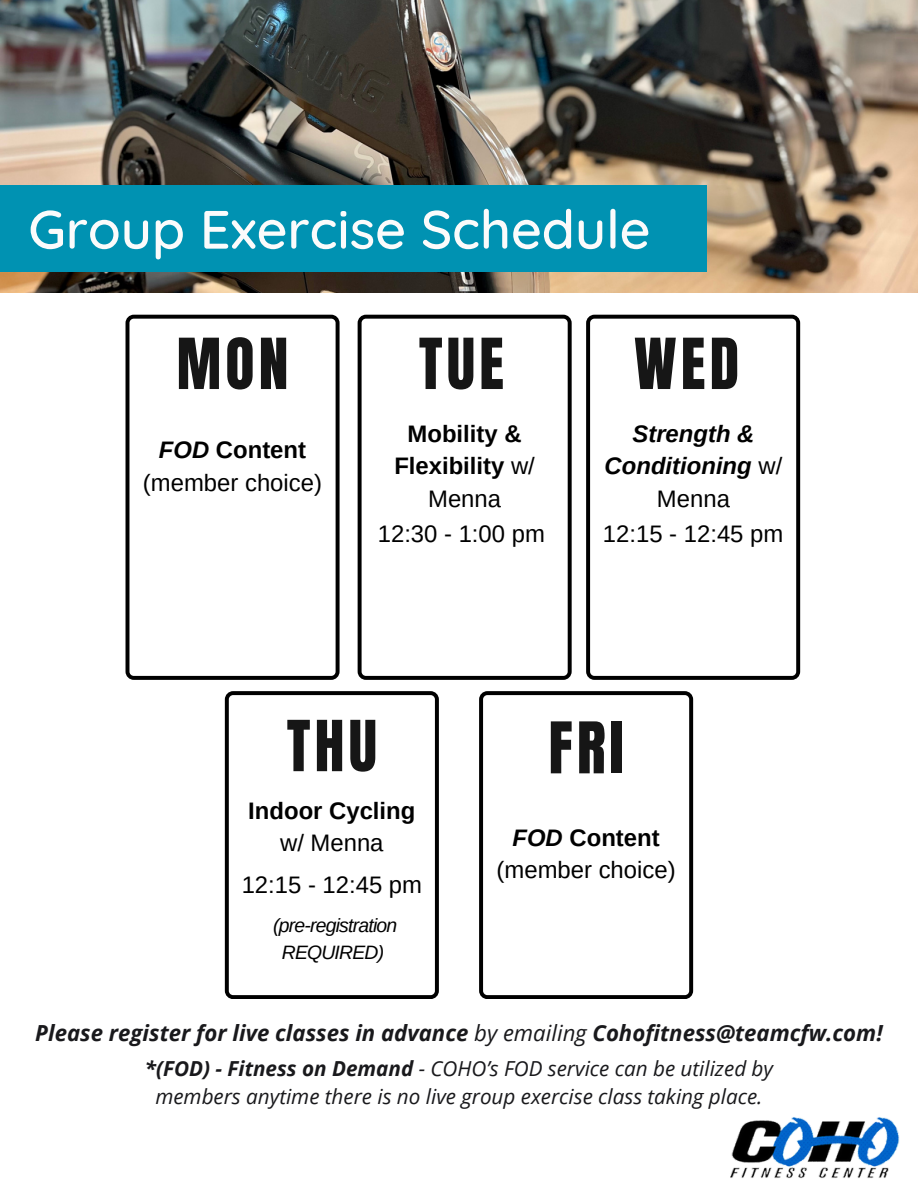
<style>
.page{position:relative;width:918px;height:1188px;background:#fff}
.page>*{position:absolute;margin:0;border:0;box-sizing:border-box;transform-origin:0 0}
.t1{font:60.45px "Anton";color:#161616}
.t2{font:59.85px "Anton";letter-spacing:.07em;color:#161616}
.t3{font:500 53.85px "Quicksand";color:#fbfbfb}
.t4{font:23.85px/32.7px "Arimo";color:#000;text-align:center}
.t5{font:700 23.85px/32.7px "Arimo";color:#000;text-align:center}
.t6{font:italic 700 23.85px/32.7px "Arimo";color:#000;text-align:center}
.t7{font:italic 700 22.2px "Open Sans";color:#19191c}
.t8{font:italic 20.7px/28.2px "Open Sans";color:#19191c;text-align:center}
.t9{font:italic 19.35px/27px "Arimo";letter-spacing:-.04em;color:#000;text-align:center}
.s1{font-weight:700;font-style:italic}
.s2{font-weight:700}
.s3{font-weight:400}
.s4{font-weight:400;font-style:normal}
</style>
<div class="page">
<img style="left:0;top:0;width:918px;height:292px">
<div style="left:0;top:185px;width:707px;height:87px;background:#0092b2"></div>
<svg style="left:126px;top:315px;width:214px;height:365px"></svg>
<svg style="left:358px;top:315px;width:214px;height:365px"></svg>
<svg style="left:586px;top:315px;width:214px;height:365px"></svg>
<svg style="left:479px;top:691px;width:214px;height:308px"></svg>
<svg style="left:225px;top:691px;width:214px;height:308px"></svg>
<img style="left:730px;top:1117px;width:170px;height:62px">
<h2 class="t3" style="left:28px;top:195px;width:624px">Group Exercise Schedule</h2>
<h1 class="t2" style="left:177px;top:321px;width:113px">MON</h1>
<h3 class="t2" style="left:419px;top:321px;width:87px">TUE</h3>
<h3 class="t2" style="left:634px;top:321px;width:107px">WED</h3>
<p class="t4" style="left:143px;top:433px;width:181px"><span class="s1">FOD</span> <span class="s2">Content </span>(member choice)</p>
<h3 class="t5" style="left:394px;top:417px;width:142px">Mobility &amp;<br>Flexibility <span class="s3">w/<br>Menna</span></h3>
<h3 class="t4" style="left:378px;top:517px;width:169px">12:30 - 1:00 pm</h3>
<h3 class="t6" style="left:605px;top:417px;width:179px">Strength &amp;<br>Conditioning <span class="s4">w/<br>Menna</span></h3>
<h3 class="t4" style="left:603px;top:517px;width:182px">12:15 - 12:45 pm</h3>
<h3 class="t2" style="left:287px;top:703px;width:92px">THU</h3>
<h1 class="t1" style="left:549px;top:705px;width:77px">FRI</h1>
<h3 class="t5" style="left:248px;top:794px;width:169px">Indoor Cycling <span class="s3">w/ Menna</span></h3>
<h1 class="t4" style="left:242px;top:868px;width:182px">12:15 - 12:45 pm</h1>
<p class="t9" style="left:273px;top:912px;width:126px">(pre-registration<br>REQUIRED)</p>
<p class="t4" style="left:497px;top:821px;width:181px"><span class="s1">FOD</span> <span class="s2">Content </span>(member choice)</p>
<h1 class="t7" style="left:35px;top:1017px;width:849px">Please register for live classes in advance <span class="s3">by emailing</span> Cohofitness@teamcfw.com!</h1>
<h1 class="t8" style="left:145px;top:1054px;width:630px"><span class="s2">*(FOD) - Fitness on Demand</span> - COHO’s FOD service can be utilized by members anytime there is no live group exercise class taking place.</h1>
</div>
